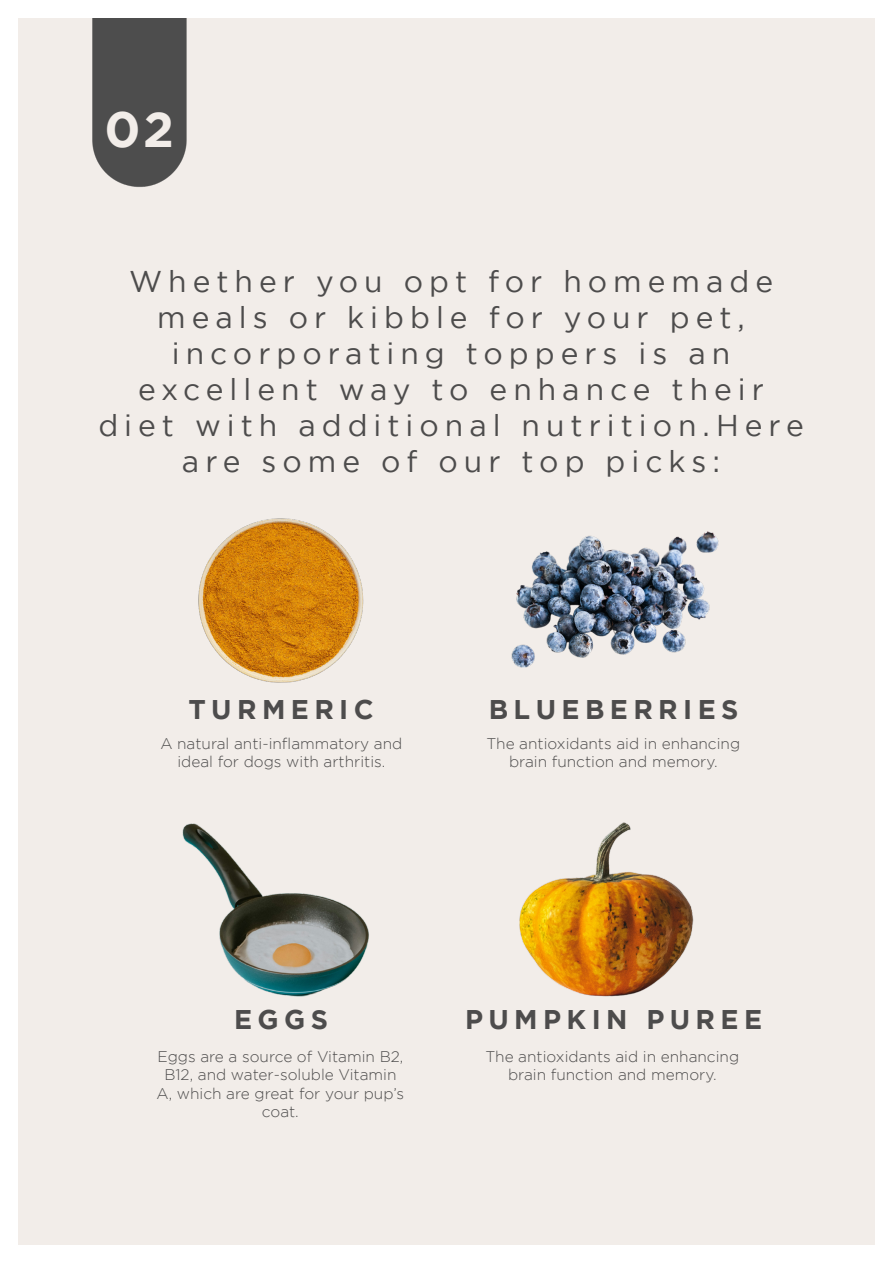
<style>
.page{position:relative;width:893px;height:1263px;background:#fff}
.page>*{position:absolute;margin:0;border:0;box-sizing:border-box;transform-origin:0 0}
.t1{font:700 49.5px "Gotham";color:#f2ede9}
.t2{font:30px/36px "Gotham";letter-spacing:.2em;color:#4d4c4c;text-align:center}
.t3{font:700 27px "Gotham";letter-spacing:.2em;color:#4d4c4c}
.t4{font:300 15.45px/18.5px "Gotham";color:#4d4c4c;text-align:center}
</style>
<div class="page">
<div style="left:18px;top:18px;width:857px;height:1227px;background:#f2ede9"></div>
<img style="left:92px;top:18px;width:95px;height:169px">
<img style="left:182px;top:823px;width:187px;height:174px">
<img style="left:519px;top:822px;width:175px;height:175px">
<img style="left:511px;top:531px;width:208px;height:137px">
<img style="left:198px;top:518px;width:166px;height:165px">
<p class="t1" style="left:104px;top:100px;width:71px">02</p>
<p class="t2" style="left:98px;top:263px;width:707px">Whether you opt for homemade meals or kibble for your pet, incorporating toppers is an excellent way to enhance their diet with additional nutrition.Here are some of our top picks:</p>
<p class="t3" style="left:188px;top:694px;width:187px">TURMERIC</p>
<p class="t4" style="left:160px;top:734px;width:243px">A natural anti-inflammatory and ideal for dogs with arthritis.</p>
<p class="t3" style="left:489px;top:694px;width:251px">BLUEBERRIES</p>
<p class="t4" style="left:487px;top:734px;width:255px">The antioxidants aid in enhancing brain function and memory.</p>
<p class="t3" style="left:234px;top:1003px;width:95px">EGGS</p>
<p class="t4" style="left:157px;top:1047px;width:249px">Eggs are a source of Vitamin B2,<br>B12, and water-soluble Vitamin<br>A, which are great for your pup’s coat.</p>
<p class="t3" style="left:465px;top:1003px;width:299px">PUMPKIN PUREE</p>
<p class="t4" style="left:486px;top:1047px;width:255px">The antioxidants aid in enhancing brain function and memory.</p>
</div>
